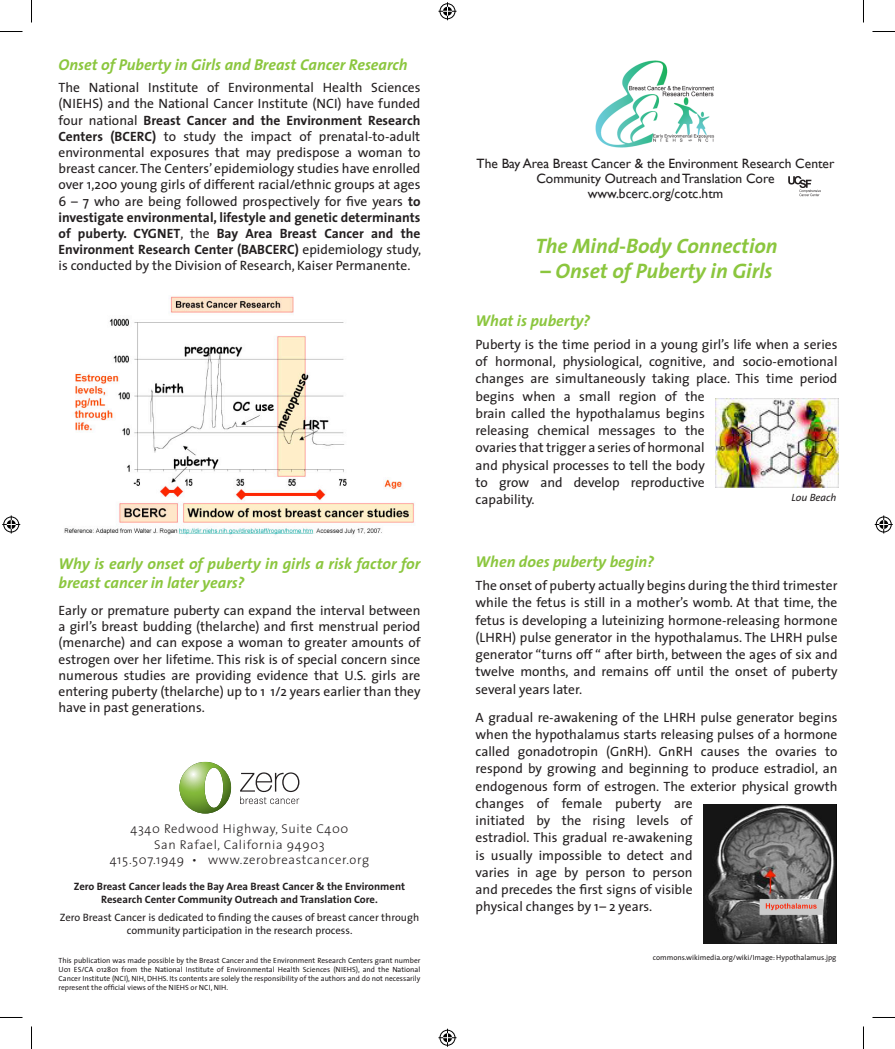
<style>
.page{position:relative;width:895px;height:1049px;background:#fff}
.page>*{position:absolute;margin:0;border:0;box-sizing:border-box;transform-origin:0 0}
.t1{font:italic 700 21px "The Sans";color:#8bc63e}
.t2{font:italic 700 15.75px/18.9px "The Sans";color:#8bc63e}
.t3{font:13.5px/17.2px "The Sans";color:#231f20;text-align:justify}
.t4{font:13.5px "Gill Sans";color:#231f20}
.t5{font:300 12.75px "The Sans";letter-spacing:.05em;color:#231f20}
.t6{font:10.65px/12.9px "The Sans";color:#231f20;text-align:center}
.t7{font:700 10.65px "The Sans";color:#231f20}
.t8{font:italic 10.5px "The Sans";color:#231f20}
.t9{font:7.5px/9px "The Sans";color:#231f20;text-align:justify}
.s1{font-weight:700}
</style>
<div class="page">
<img style="left:595px;top:60px;width:120px;height:88px">
<svg style="left:240px;top:772px;width:59px;height:32px"></svg>
<svg style="left:179px;top:762px;width:52px;height:51px"></svg>
<svg style="left:788px;top:176px;width:33px;height:20px"></svg>
<img style="left:715px;top:398px;width:123px;height:89px">
<img style="left:64px;top:296px;width:350px;height:239px">
<img style="left:703px;top:804px;width:133px;height:139px">
<svg style="left:0;top:31px;width:22px;height:1px"></svg>
<svg style="left:872px;top:31px;width:23px;height:1px"></svg>
<svg style="left:0;top:1017px;width:22px;height:1px"></svg>
<svg style="left:872px;top:1017px;width:23px;height:1px"></svg>
<svg style="left:31px;top:0;width:1px;height:22px"></svg>
<svg style="left:31px;top:1026px;width:1px;height:22px"></svg>
<svg style="left:863px;top:0;width:1px;height:22px"></svg>
<svg style="left:863px;top:1026px;width:1px;height:22px"></svg>
<svg style="left:438px;top:2px;width:18px;height:18px"></svg>
<svg style="left:438px;top:1028px;width:18px;height:18px"></svg>
<svg style="left:2px;top:515px;width:18px;height:18px"></svg>
<svg style="left:874px;top:515px;width:18px;height:18px"></svg>
<p class="t2" style="left:58px;top:55px;width:351px">Onset of Puberty in Girls and Breast Cancer Research</p>
<p class="t3" style="left:58px;top:79px;width:364px;line-height:16.2px">The National Institute of Environmental Health Sciences (NIEHS) and the National Cancer Institute (NCI) have funded four national <span class="s1">Breast Cancer and the Environment Research Centers (BCERC)</span> to study the impact of prenatal-to-adult environmental exposures that may predispose a woman to breast cancer. The Centers’ epidemiology studies have enrolled over 1,200 young girls of different racial/ethnic groups at ages 6 – 7 who are being followed prospectively for five years <span class="s1">to investigate environmental, lifestyle and genetic determinants of puberty. CYGNET</span>, the <span class="s1">Bay Area Breast Cancer and the Environment Research Center (BABCERC)</span> epidemiology study, is conducted by the Division of Research, Kaiser Permanente.</p>
<p class="t2" style="left:58px;top:554px;width:363px">Why is early onset of puberty in girls a risk factor for breast cancer in later years?</p>
<p class="t3" style="left:58px;top:602px;width:363px;line-height:16.2px">Early or premature puberty can expand the interval between a girl’s breast budding (thelarche) and first menstrual period (menarche) and can expose a woman to greater amounts of estrogen over her lifetime. This risk is of special concern since numerous studies are providing evidence that U.S. girls are entering puberty (thelarche) up to 1 1/2 years earlier than they have in past generations.</p>
<p class="t5" style="left:131px;top:818px;width:219px">4340 Redwood Highway, Suite C400</p>
<p class="t5" style="left:154px;top:833px;width:172px">San Rafael, California 94903</p>
<p class="t5" style="left:110px;top:849px;width:261px">415.507.1949 • www.zerobreastcancer.org</p>
<p class="t7" style="left:74px;top:877px;width:333px">Zero Breast Cancer leads the Bay Area Breast Cancer &amp; the Environment</p>
<p class="t7" style="left:101px;top:890px;width:278px">Research Center Community Outreach and Translation Core.</p>
<p class="t6" style="left:60px;top:911px;width:361px">Zero Breast Cancer is dedicated to finding the causes of breast cancer through community participation in the research process.</p>
<p class="t9" style="left:58px;top:955px;width:363px">This publication was made possible by the Breast Cancer and the Environment Research Centers grant number U01 ES/CA 012801 from the National Institute of Environmental Health Sciences (NIEHS), and the National Cancer Institute (NCI), NIH, DHHS. Its contents are solely the responsibility of the authors and do not necessarily represent the official views of the NIEHS or NCI, NIH.</p>
<p class="t4" style="left:476px;top:155px;width:359px">The Bay Area Breast Cancer &amp; the Environment Research Center</p>
<p class="t4" style="left:536px;top:170px;width:240px">Community Outreach and Translation Core</p>
<p class="t4" style="left:587px;top:185px;width:137px">www.bcerc.org/cotc.htm</p>
<p class="t1" style="left:535px;top:228px;width:244px">The Mind-Body Connection</p>
<p class="t1" style="left:540px;top:253px;width:233px">– Onset of Puberty in Girls</p>
<p class="t2" style="left:475px;top:310px;width:116px">What is puberty?</p>
<p class="t3" style="left:475px;top:335px;width:363px;text-align:left">Puberty is the time period in a young girl’s life when a series of hormonal, physiological, cognitive, and socio-emotional changes are simultaneously taking place. This time period begins when a small region of the<br>brain called the hypothalamus begins<br>releasing chemical messages to the<br>ovaries that trigger a series of hormonal<br>and physical processes to tell the body<br>to grow and develop reproductive<br>capability.</p>
<p class="t8" style="left:791px;top:489px;width:46px">Lou Beach</p>
<p class="t2" style="left:475px;top:551px;width:180px">When does puberty begin?</p>
<p class="t3" style="left:475px;top:576px;width:363px">The onset of puberty actually begins during the third trimester while the fetus is still in a mother’s womb. At that time, the fetus is developing a luteinizing hormone-releasing hormone (LHRH) pulse generator in the hypothalamus. The LHRH pulse generator “turns off “ after birth, between the ages of six and twelve months, and remains off until the onset of puberty several years later.</p>
<p class="t3" style="left:475px;top:708px;width:363px;text-align:left">A gradual re-awakening of the LHRH pulse generator begins when the hypothalamus starts releasing pulses of a hormone called gonadotropin (GnRH). GnRH causes the ovaries to respond by growing and beginning to produce estradiol, an endogenous form of estrogen. The exterior physical growth changes of female puberty are<br>initiated by the rising levels of<br>estradiol. This gradual re-awakening<br>is usually impossible to detect and<br>varies in age by person to person<br>and precedes the first signs of visible<br>physical changes by 1– 2 years.</p>
<p class="t9" style="left:653px;top:952px;width:185px">commons.wikimedia.org/wiki/Image: Hypothalamus.jpg</p>
</div>
